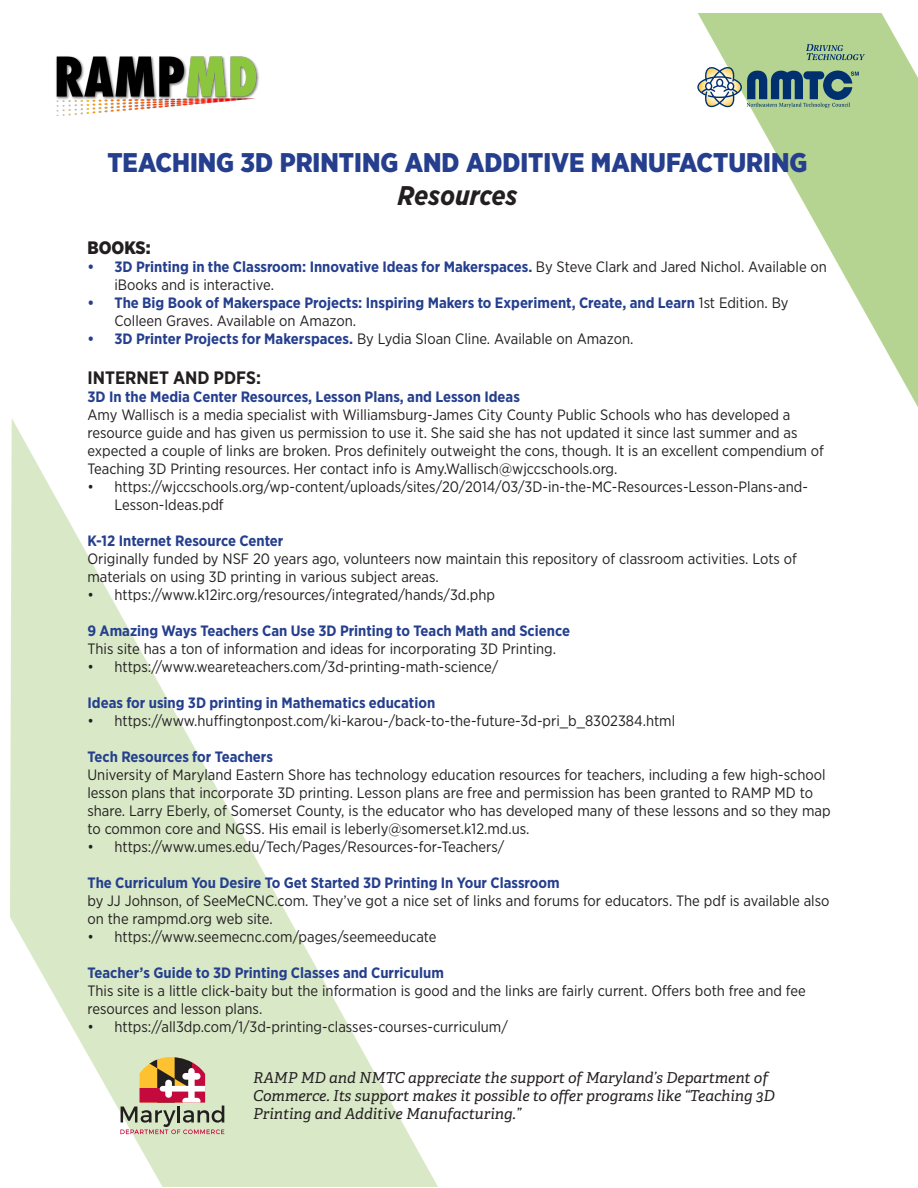
<style>
.page{position:relative;width:918px;height:1188px;background:#fff}
.page>*{position:absolute;margin:0;border:0;box-sizing:border-box;transform-origin:0 0}
.t1{font:900 27px "Gotham Narrow";color:#253f8e}
.t2{font:italic 700 27px "Gotham Narrow";color:#231f20}
.t3{font:700 18px "Gotham Narrow";color:#231f20}
.t4{font:900 18px "Gotham Narrow";color:#231f20}
.t5{font:15px/18px "Gotham Narrow";color:#231f20}
.t6{font:700 15px/18px "Gotham Narrow";color:#253f8e}
.t7{font:italic 15px/18px "Adelle";color:#231f20}
.s1{font-weight:700;color:#253f8e}
.s2{font-weight:400;color:#231f20}
</style>
<div class="page">
<img style="left:10px;top:13px;width:908px;height:1173px">
<svg style="left:120px;top:1057px;width:104px;height:77px;background:#c2ae96"></svg>
<img style="left:54px;top:54px;width:206px;height:61px">
<svg style="left:806px;top:44px;width:59px;height:16px"></svg>
<svg style="left:697px;top:67px;width:162px;height:41px;background:#7b9890"></svg>
<p class="t1" style="left:107px;top:145px;width:702px">TEACHING 3D PRINTING AND ADDITIVE MANUFACTURING</p>
<p class="t2" style="left:397px;top:178px;width:121px">Resources</p>
<p class="t4" style="left:87px;top:236px;width:65px">BOOKS:</p>
<p class="t5" style="left:114px;top:257px;width:714px;text-indent:-27px"><span class="s1">• 3D Printing in the Classroom: Innovative Ideas for Makerspaces.</span> By Steve Clark and Jared Nichol. Available on iBooks and is interactive.</p>
<p class="t6" style="left:114px;top:294px;width:676px;text-indent:-27px">• The Big Book of Makerspace Projects: Inspiring Makers to Experiment, Create, and Learn <span class="s2">1st Edition. By<br>Colleen Graves. Available on Amazon.</span></p>
<p class="t5" style="left:87px;top:329px;width:547px"><span class="s1">• 3D Printer Projects for Makerspaces.</span> By Lydia Sloan Cline. Available on Amazon.</p>
<p class="t3" style="left:87px;top:366px;width:175px">INTERNET AND PDFS:</p>
<p class="t6" style="left:87px;top:387px;width:434px">3D In the Media Center Resources, Lesson Plans, and Lesson Ideas</p>
<p class="t5" style="left:87px;top:405px;width:738px">Amy Wallisch is a media specialist with Williamsburg-James City County Public Schools who has developed a resource guide and has given us permission to use it. She said she has not updated it since last summer and as expected a couple of links are broken. Pros definitely outweight the cons, though. It is an excellent compendium of Teaching 3D Printing resources. Her contact info is Amy.Wallisch@wjccschools.org.</p>
<p class="t5" style="left:114px;top:477px;width:695px;text-indent:-27px">• https://wjccschools.org/wp-content/uploads/sites/20/2014/03/3D-in-the-MC-Resources-Lesson-Plans-and-<br>Lesson-Ideas.pdf</p>
<p class="t6" style="left:87px;top:531px;width:197px">K-12 Internet Resource Center</p>
<p class="t5" style="left:87px;top:549px;width:711px">Originally funded by NSF 20 years ago, volunteers now maintain this repository of classroom activities. Lots of materials on using 3D printing in various subject areas.</p>
<p class="t5" style="left:87px;top:585px;width:409px">• https://www.k12irc.org/resources/integrated/hands/3d.php</p>
<p class="t6" style="left:87px;top:621px;width:484px">9 Amazing Ways Teachers Can Use 3D Printing to Teach Math and Science</p>
<p class="t5" style="left:87px;top:639px;width:470px">This site has a ton of information and ideas for incorporating 3D Printing.</p>
<p class="t5" style="left:87px;top:657px;width:412px">• https://www.weareteachers.com/3d-printing-math-science/</p>
<p class="t6" style="left:87px;top:693px;width:349px">Ideas for using 3D printing in Mathematics education</p>
<p class="t5" style="left:87px;top:711px;width:589px">• https://www.huffingtonpost.com/ki-karou-/back-to-the-future-3d-pri_b_8302384.html</p>
<p class="t6" style="left:87px;top:747px;width:187px">Tech Resources for Teachers</p>
<p class="t5" style="left:87px;top:765px;width:745px">University of Maryland Eastern Shore has technology education resources for teachers, including a few high-school lesson plans that incorporate 3D printing. Lesson plans are free and permission has been granted to RAMP MD to share. Larry Eberly, of Somerset County, is the educator who has developed many of these lessons and so they map to common core and NGSS. His email is leberly@somerset.k12.md.us.</p>
<p class="t5" style="left:87px;top:837px;width:419px">• https://www.umes.edu/Tech/Pages/Resources-for-Teachers/</p>
<p class="t6" style="left:87px;top:873px;width:474px">The Curriculum You Desire To Get Started 3D Printing In Your Classroom</p>
<p class="t5" style="left:87px;top:891px;width:744px">by JJ Johnson, of SeeMeCNC.com. They’ve got a nice set of links and forums for educators. The pdf is available also on the rampmd.org web site.</p>
<p class="t5" style="left:87px;top:927px;width:351px">• https://www.seemecnc.com/pages/seemeeducate</p>
<p class="t6" style="left:87px;top:963px;width:358px">Teacher’s Guide to 3D Printing Classes and Curriculum</p>
<p class="t5" style="left:87px;top:981px;width:720px">This site is a little click-baity but the information is good and the links are fairly current. Offers both free and fee resources and lesson plans.</p>
<p class="t5" style="left:87px;top:1017px;width:422px">• https://all3dp.com/1/3d-printing-classes-courses-curriculum/</p>
<p class="t7" style="left:253px;top:1069px;width:523px">RAMP MD and NMTC appreciate the support of Maryland’s Department of<br>Commerce. Its support makes it possible to offer programs like “Teaching 3D<br>Printing and Additive Manufacturing.”</p>
</div>
